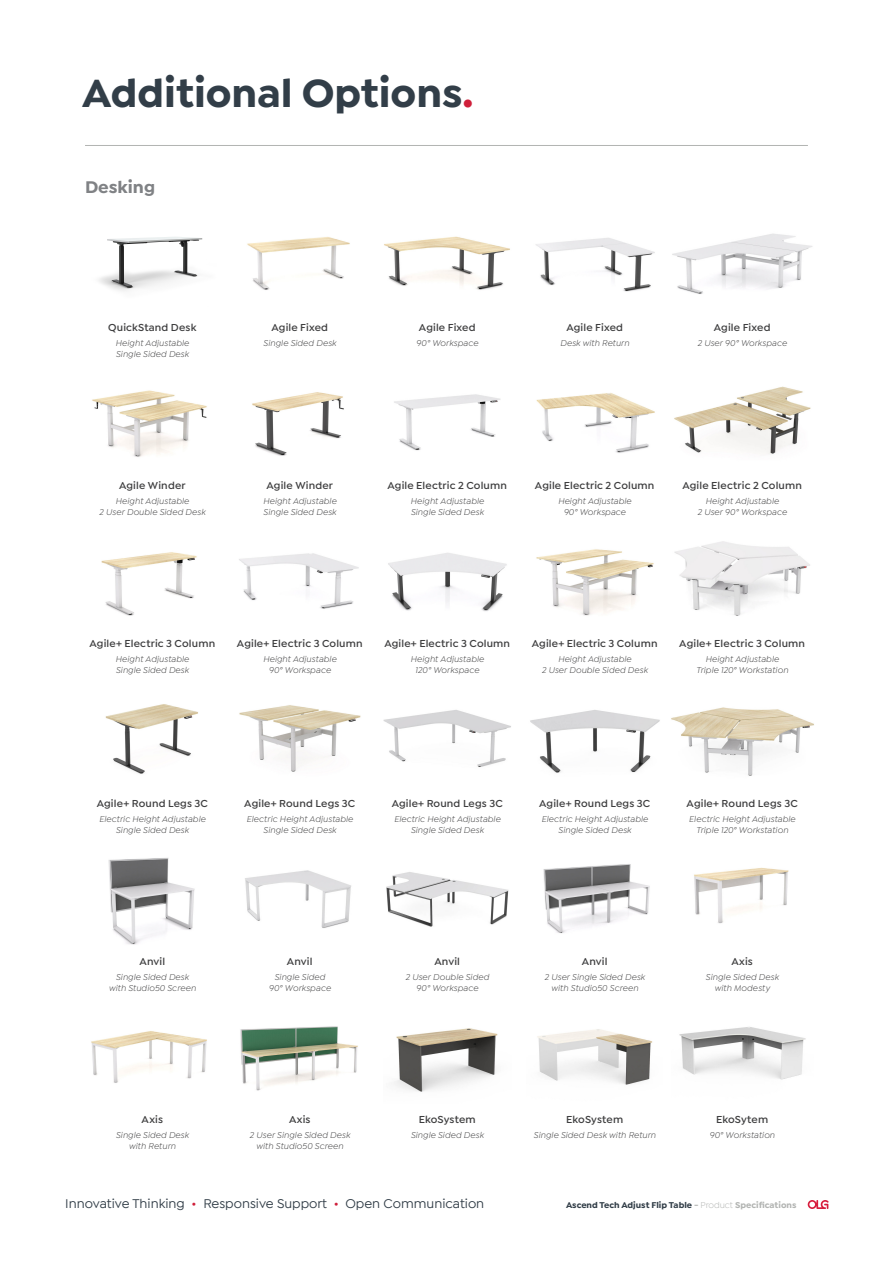
<style>
.page{position:relative;width:893px;height:1263px;background:#fff}
.page>*{position:absolute;margin:0;border:0;box-sizing:border-box;transform-origin:0 0}
.t1{font:700 42px "Isidora Sans";color:#323e48}
.t2{font:700 18px "Isidora Sans";color:#808285}
.t3{font:500 13.5px "Isidora Sans";color:#323e48}
.Body_copy{font:600 10.8px "Isidora Sans";letter-spacing:.015em;color:#3e3e3f}
.Body_copy-2{font:italic 9px/10.8px "Isidora Sans";letter-spacing:.015em;color:#3e3e3f;text-align:center}
.t4{font:700 9px "Isidora Sans";color:#323e48}
.s1{color:#cf1f3a}
.s2{color:#b2b4b2}
.s3{font-weight:400;color:#b2b4b2}
</style>
<div class="page">
<svg style="left:808px;top:1200px;width:21px;height:9px"></svg>
<hr style="left:85px;top:145px;width:723px;height:1px;background:#b2b4b2">
<img style="left:99px;top:237px;width:104px;height:54px">
<img style="left:105px;top:704px;width:93px;height:70px">
<img style="left:92px;top:390px;width:115px;height:67px">
<img style="left:108px;top:858px;width:87px;height:87px">
<img style="left:101px;top:552px;width:96px;height:64px">
<img style="left:91px;top:1031px;width:116px;height:52px">
<img style="left:247px;top:237px;width:103px;height:53px">
<img style="left:239px;top:705px;width:122px;height:67px">
<img style="left:536px;top:238px;width:119px;height:54px">
<img style="left:530px;top:710px;width:130px;height:63px">
<img style="left:252px;top:392px;width:92px;height:64px">
<img style="left:245px;top:870px;width:106px;height:58px">
<img style="left:239px;top:553px;width:120px;height:56px">
<img style="left:240px;top:1026px;width:118px;height:65px">
<img style="left:384px;top:236px;width:126px;height:54px">
<img style="left:383px;top:710px;width:128px;height:57px">
<img style="left:672px;top:233px;width:141px;height:61px">
<img style="left:671px;top:707px;width:143px;height:69px">
<img style="left:394px;top:394px;width:107px;height:57px">
<img style="left:386px;top:872px;width:123px;height:55px">
<img style="left:388px;top:553px;width:119px;height:58px">
<img style="left:394px;top:1028px;width:104px;height:64px">
<img style="left:536px;top:393px;width:119px;height:60px">
<img style="left:543px;top:864px;width:107px;height:69px">
<img style="left:536px;top:549px;width:118px;height:67px">
<img style="left:537px;top:1029px;width:116px;height:56px">
<img style="left:674px;top:386px;width:137px;height:68px">
<img style="left:694px;top:867px;width:95px;height:57px">
<img style="left:674px;top:541px;width:136px;height:75px">
<img style="left:679px;top:1027px;width:127px;height:53px">
<p class="t1" style="left:82px;top:67px;width:393px">Additional Options<span class="s1">.</span></p>
<p class="t2" style="left:85px;top:176px;width:72px">Desking</p>
<p class="Body_copy" style="left:108px;top:321px;width:90px">QuickStand Desk</p>
<p class="Body_copy-2" style="left:116px;top:338px;width:75px">Height Adjustable</p>
<p class="Body_copy-2" style="left:116px;top:349px;width:75px">Single Sided Desk</p>
<p class="Body_copy" style="left:271px;top:321px;width:58px">Agile Fixed</p>
<p class="Body_copy-2" style="left:263px;top:338px;width:75px">Single Sided Desk</p>
<p class="Body_copy" style="left:419px;top:321px;width:58px">Agile Fixed</p>
<p class="Body_copy-2" style="left:416px;top:338px;width:63px">90° Workspace</p>
<p class="Body_copy" style="left:566px;top:321px;width:58px">Agile Fixed</p>
<p class="Body_copy-2" style="left:560px;top:338px;width:71px">Desk with Return</p>
<p class="Body_copy" style="left:714px;top:321px;width:58px">Agile Fixed</p>
<p class="Body_copy-2" style="left:697px;top:338px;width:91px">2 User 90° Workspace</p>
<p class="Body_copy" style="left:119px;top:479px;width:68px">Agile Winder</p>
<p class="Body_copy-2" style="left:99px;top:496px;width:107px">Height Adjustable<br>2 User Double Sided Desk</p>
<p class="Body_copy" style="left:266px;top:479px;width:68px">Agile Winder</p>
<p class="Body_copy-2" style="left:263px;top:496px;width:75px;text-align:left">Height Adjustable<br>Single Sided Desk</p>
<p class="Body_copy" style="left:387px;top:479px;width:121px">Agile Electric 2 Column</p>
<p class="Body_copy-2" style="left:411px;top:496px;width:75px;text-align:left">Height Adjustable<br>Single Sided Desk</p>
<p class="Body_copy" style="left:535px;top:479px;width:121px">Agile Electric 2 Column</p>
<p class="Body_copy-2" style="left:558px;top:496px;width:75px">Height Adjustable<br>90° Workspace</p>
<p class="Body_copy" style="left:682px;top:479px;width:121px">Agile Electric 2 Column</p>
<p class="Body_copy-2" style="left:697px;top:496px;width:91px">Height Adjustable<br>2 User 90° Workspace</p>
<p class="Body_copy" style="left:89px;top:637px;width:127px">Agile+ Electric 3 Column</p>
<p class="Body_copy-2" style="left:116px;top:654px;width:75px;text-align:left">Height Adjustable<br>Single Sided Desk</p>
<p class="Body_copy" style="left:237px;top:637px;width:127px">Agile+ Electric 3 Column</p>
<p class="Body_copy-2" style="left:263px;top:654px;width:75px">Height Adjustable<br>90° Workspace</p>
<p class="Body_copy" style="left:384px;top:637px;width:127px">Agile+ Electric 3 Column</p>
<p class="Body_copy-2" style="left:411px;top:654px;width:75px">Height Adjustable<br>120° Workspace</p>
<p class="Body_copy" style="left:532px;top:637px;width:127px">Agile+ Electric 3 Column</p>
<p class="Body_copy-2" style="left:542px;top:654px;width:107px">Height Adjustable<br>2 User Double Sided Desk</p>
<p class="Body_copy" style="left:679px;top:637px;width:127px">Agile+ Electric 3 Column</p>
<p class="Body_copy-2" style="left:696px;top:654px;width:94px">Height Adjustable<br>Triple 120° Workstation</p>
<p class="Body_copy" style="left:97px;top:797px;width:113px">Agile+ Round Legs 3C</p>
<p class="Body_copy-2" style="left:99px;top:814px;width:108px">Electric Height Adjustable</p>
<p class="Body_copy-2" style="left:116px;top:824px;width:75px">Single Sided Desk</p>
<p class="Body_copy" style="left:244px;top:797px;width:113px">Agile+ Round Legs 3C</p>
<p class="Body_copy-2" style="left:247px;top:814px;width:108px">Electric Height Adjustable</p>
<p class="Body_copy-2" style="left:263px;top:824px;width:75px">Single Sided Desk</p>
<p class="Body_copy" style="left:392px;top:797px;width:113px">Agile+ Round Legs 3C</p>
<p class="Body_copy-2" style="left:394px;top:814px;width:108px">Electric Height Adjustable</p>
<p class="Body_copy-2" style="left:411px;top:824px;width:75px">Single Sided Desk</p>
<p class="Body_copy" style="left:539px;top:797px;width:113px">Agile+ Round Legs 3C</p>
<p class="Body_copy-2" style="left:541px;top:814px;width:108px">Electric Height Adjustable</p>
<p class="Body_copy-2" style="left:558px;top:824px;width:75px">Single Sided Desk</p>
<p class="Body_copy" style="left:687px;top:797px;width:113px">Agile+ Round Legs 3C</p>
<p class="Body_copy-2" style="left:689px;top:814px;width:108px">Electric Height Adjustable</p>
<p class="Body_copy-2" style="left:696px;top:824px;width:94px">Triple 120° Workstation</p>
<p class="Body_copy" style="left:140px;top:955px;width:27px">Anvil</p>
<p class="Body_copy-2" style="left:109px;top:972px;width:89px">Single Sided Desk with Studio50 Screen</p>
<p class="Body_copy" style="left:287px;top:955px;width:27px">Anvil</p>
<p class="Body_copy-2" style="left:269px;top:972px;width:63px">Single Sided<br>90° Workspace</p>
<p class="Body_copy" style="left:434px;top:955px;width:27px">Anvil</p>
<p class="Body_copy-2" style="left:405px;top:972px;width:85px">2 User Double Sided<br>90° Workspace</p>
<p class="Body_copy" style="left:582px;top:955px;width:27px">Anvil</p>
<p class="Body_copy-2" style="left:544px;top:972px;width:102px">2 User Single Sided Desk with Studio50 Screen</p>
<p class="Body_copy" style="left:731px;top:955px;width:23px">Axis</p>
<p class="Body_copy-2" style="left:706px;top:972px;width:75px">Single Sided Desk with Modesty</p>
<p class="Body_copy" style="left:142px;top:1113px;width:23px">Axis</p>
<p class="Body_copy" style="left:289px;top:1113px;width:23px">Axis</p>
<p class="Body_copy" style="left:419px;top:1113px;width:58px">EkoSystem</p>
<p class="Body_copy" style="left:566px;top:1113px;width:58px">EkoSystem</p>
<p class="Body_copy" style="left:716px;top:1113px;width:54px">EkoSytem</p>
<p class="Body_copy-2" style="left:116px;top:1130px;width:75px">Single Sided Desk</p>
<p class="Body_copy-2" style="left:129px;top:1141px;width:48px">with Return</p>
<p class="Body_copy-2" style="left:250px;top:1130px;width:102px">2 User Single Sided Desk</p>
<p class="Body_copy-2" style="left:256px;top:1141px;width:89px">with Studio50 Screen</p>
<p class="Body_copy-2" style="left:411px;top:1130px;width:75px">Single Sided Desk</p>
<p class="Body_copy-2" style="left:534px;top:1130px;width:124px">Single Sided Desk with Return</p>
<p class="Body_copy-2" style="left:709px;top:1130px;width:67px">90° Workstation</p>
<p class="t3" style="left:65px;top:1196px;width:421px">Innovative Thinking <span class="s1">•</span> Responsive Support <span class="s1">•</span> Open Communication</p>
<p class="t4" style="left:566px;top:1200px;width:232px">Ascend Tech Adjust Flip Table <span class="s2">-</span> <span class="s3">Product</span> <span class="s2">Specifications</span></p>
</div>
